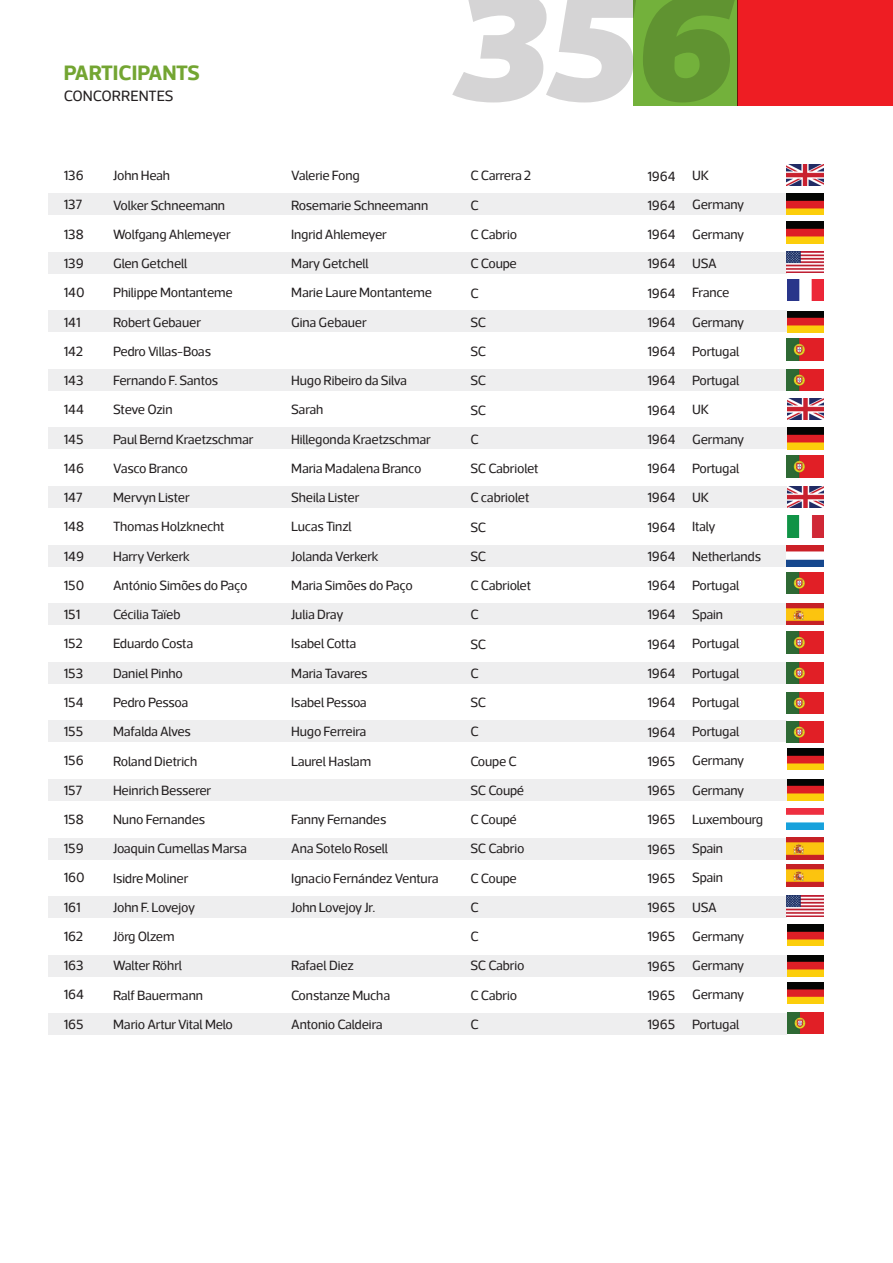
<style>
.page{position:relative;width:893px;height:1263px;background:#fff}
.page>*{position:absolute;margin:0;border:0;box-sizing:border-box;transform-origin:0 0}
.t1{font:700 21px "Acto CTT";letter-spacing:-.01em;color:#73a532}
.t2{font:15px "Acto CTT";color:#231f20}
.t3{font:13.5px/29.2px "Acto CTT";letter-spacing:-.01em;color:#231f20}
</style>
<div class="page">
<div style="left:48px;top:838px;width:739px;height:21px;background:#eeeeef"></div>
<div style="left:48px;top:604px;width:739px;height:21px;background:#eeeeef"></div>
<div style="left:48px;top:193px;width:739px;height:22px;background:#eeeeef"></div>
<div style="left:48px;top:369px;width:739px;height:21px;background:#eeeeef"></div>
<div style="left:48px;top:252px;width:739px;height:21px;background:#eeeeef"></div>
<div style="left:48px;top:428px;width:739px;height:21px;background:#eeeeef"></div>
<div style="left:48px;top:311px;width:739px;height:21px;background:#eeeeef"></div>
<div style="left:48px;top:486px;width:739px;height:22px;background:#eeeeef"></div>
<div style="left:48px;top:545px;width:739px;height:21px;background:#eeeeef"></div>
<div style="left:48px;top:955px;width:739px;height:21px;background:#eeeeef"></div>
<div style="left:48px;top:896px;width:739px;height:22px;background:#eeeeef"></div>
<div style="left:48px;top:662px;width:739px;height:21px;background:#eeeeef"></div>
<div style="left:48px;top:1014px;width:739px;height:21px;background:#eeeeef"></div>
<div style="left:48px;top:721px;width:739px;height:21px;background:#eeeeef"></div>
<div style="left:48px;top:779px;width:739px;height:22px;background:#eeeeef"></div>
<div style="left:634px;top:0;width:104px;height:105px;background:#73b13b"></div>
<div style="left:738px;top:0;width:155px;height:105px;background:#ee1d23"></div>
<svg style="left:452px;top:0;width:283px;height:102px"></svg>
<img style="left:787px;top:896px;width:36px;height:21px">
<img style="left:787px;top:251px;width:36px;height:22px">
<img style="left:787px;top:398px;width:37px;height:22px">
<img style="left:787px;top:486px;width:37px;height:22px">
<img style="left:787px;top:164px;width:36px;height:21px">
<img style="left:787px;top:1012px;width:37px;height:22px">
<img style="left:787px;top:339px;width:36px;height:21px">
<img style="left:787px;top:456px;width:36px;height:21px">
<img style="left:787px;top:369px;width:36px;height:21px">
<img style="left:787px;top:572px;width:36px;height:22px">
<img style="left:787px;top:632px;width:36px;height:21px">
<img style="left:787px;top:662px;width:36px;height:22px">
<img style="left:787px;top:692px;width:36px;height:21px">
<img style="left:787px;top:721px;width:36px;height:21px">
<img style="left:787px;top:516px;width:37px;height:21px">
<img style="left:787px;top:604px;width:36px;height:21px">
<img style="left:787px;top:838px;width:36px;height:21px">
<img style="left:787px;top:865px;width:36px;height:21px">
<img style="left:787px;top:808px;width:36px;height:21px">
<img style="left:787px;top:279px;width:37px;height:22px">
<img style="left:787px;top:545px;width:36px;height:21px">
<img style="left:787px;top:311px;width:37px;height:21px">
<img style="left:787px;top:428px;width:37px;height:21px">
<img style="left:787px;top:748px;width:37px;height:22px">
<img style="left:787px;top:924px;width:37px;height:22px">
<img style="left:787px;top:779px;width:37px;height:21px">
<img style="left:787px;top:955px;width:37px;height:21px">
<img style="left:787px;top:982px;width:37px;height:21px">
<img style="left:787px;top:193px;width:36px;height:22px">
<img style="left:787px;top:222px;width:36px;height:21px">
<h1 class="t1" style="left:64px;top:60px;width:137px">PARTICIPANTS</h1>
<p class="t2" style="left:64px;top:87px;width:111px">CONCORRENTES</p>
<p class="t3" style="left:64px;top:161px;width:23px">136<br>137<br>138<br>139<br>140<br>141<br>142<br>143<br>144<br>145<br>146<br>147<br>148<br>149<br>150<br>151<br>152<br>153<br>154<br>155<br>156<br>157<br>158<br>159<br>160<br>161<br>162<br>163<br>164<br>165</p>
<p class="t3" style="left:291px;top:161px;width:143px">Valerie Fong<br>Rosemarie Schneemann<br>Ingrid Ahlemeyer<br>Mary Getchell<br>Marie Laure Montanteme<br>Gina Gebauer</p>
<p class="t3" style="left:113px;top:161px;width:142px">John Heah<br>Volker Schneemann<br>Wolfgang Ahlemeyer<br>Glen Getchell<br>Philippe Montanteme<br>Robert Gebauer<br>Pedro Villas-Boas<br>Fernando F. Santos<br>Steve Ozin<br>Paul Bernd Kraetzschmar<br>Vasco Branco<br>Mervyn Lister<br>Thomas Holzknecht<br>Harry Verkerk<br>António Simões do Paço<br>Cécilia Taïeb<br>Eduardo Costa<br>Daniel Pinho<br>Pedro Pessoa<br>Mafalda Alves<br>Roland Dietrich<br>Heinrich Besserer<br>Nuno Fernandes<br>Joaquin Cumellas Marsa<br>Isidre Moliner<br>John F. Lovejoy<br>Jörg Olzem<br>Walter Röhrl<br>Ralf Bauermann<br>Mario Artur Vital Melo</p>
<p class="t3" style="left:291px;top:366px;width:141px">Hugo Ribeiro da Silva<br>Sarah<br>Hillegonda Kraetzschmar<br>Maria Madalena Branco<br>Sheila Lister<br>Lucas Tinzl<br>Jolanda Verkerk<br>Maria Simões do Paço<br>Julia Dray<br>Isabel Cotta<br>Maria Tavares<br>Isabel Pessoa<br>Hugo Ferreira<br>Laurel Haslam</p>
<p class="t3" style="left:291px;top:804px;width:149px">Fanny Fernandes<br>Ana Sotelo Rosell<br>Ignacio Fernández Ventura<br>John Lovejoy Jr.</p>
<p class="t3" style="left:291px;top:951px;width:101px">Rafael Diez<br>Constanze Mucha<br>Antonio Caldeira</p>
<p class="t3" style="left:470px;top:161px;width:69px">C Carrera 2<br>C<br>C Cabrio<br>C Coupe<br>C<br>SC<br>SC<br>SC<br>SC<br>C<br>SC Cabriolet<br>C cabriolet<br>SC<br>SC<br>C Cabriolet<br>C<br>SC<br>C<br>SC<br>C<br>Coupe C<br>SC Coupé<br>C Coupé<br>SC Cabrio<br>C Coupe<br>C<br>C<br>SC Cabrio<br>C Cabrio<br>C</p>
<p class="t3" style="left:647px;top:161px;width:30px;text-align:justify">1964<br>1964<br>1964<br>1964<br>1964<br>1964<br>1964<br>1964<br>1964<br>1964<br>1964<br>1964<br>1964<br>1964<br>1964<br>1964<br>1964<br>1964<br>1964<br>1964<br>1965<br>1965<br>1965<br>1965<br>1965<br>1965<br>1965<br>1965<br>1965<br>1965</p>
<p class="t3" style="left:692px;top:161px;width:72px">UK<br>Germany<br>Germany<br>USA<br>France<br>Germany<br>Portugal<br>Portugal<br>UK<br>Germany<br>Portugal<br>UK<br>Italy<br>Netherlands<br>Portugal<br>Spain<br>Portugal<br>Portugal<br>Portugal<br>Portugal<br>Germany<br>Germany<br>Luxembourg<br>Spain<br>Spain<br>USA<br>Germany<br>Germany<br>Germany<br>Portugal</p>
</div>
